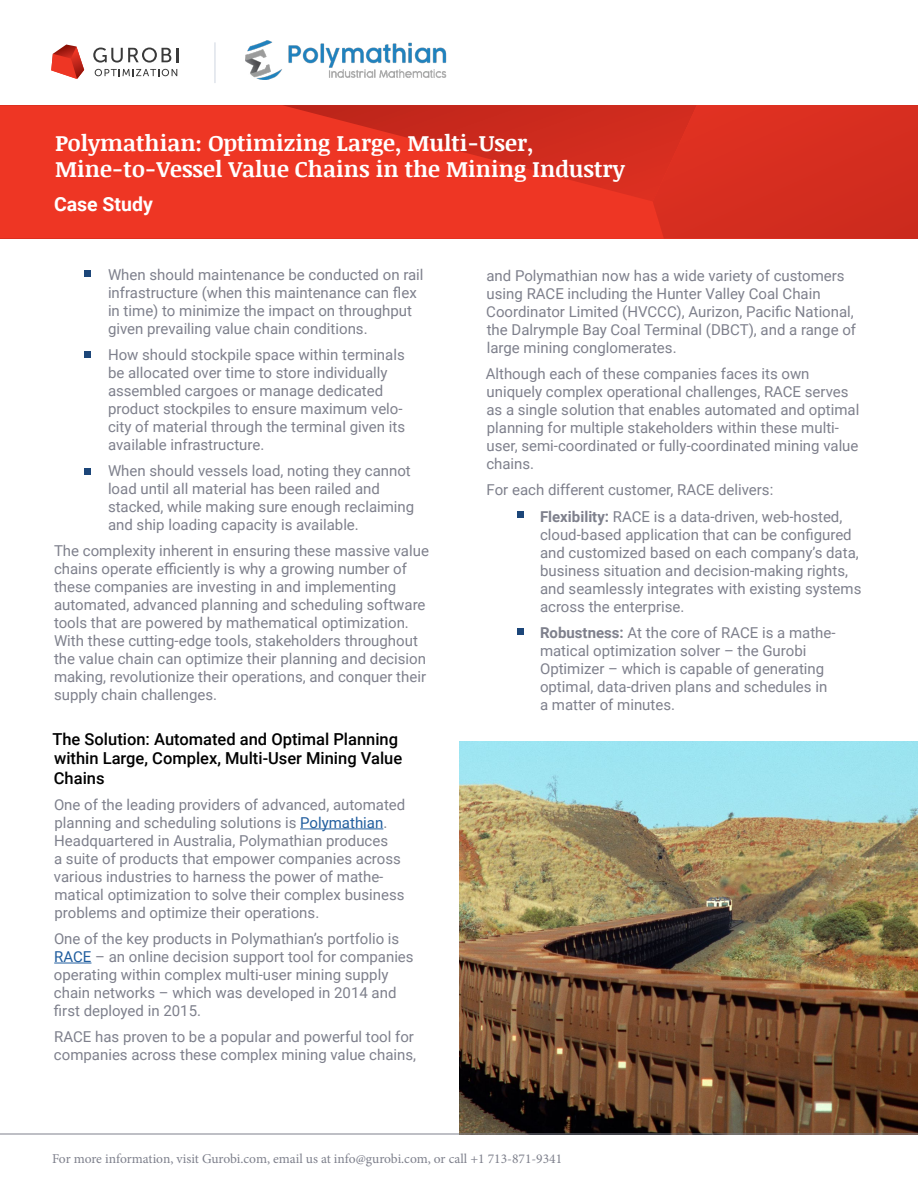
<style>
.page{position:relative;width:918px;height:1188px;background:#fff}
.page>*{position:absolute;margin:0;border:0;box-sizing:border-box;transform-origin:0 0}
.t1{font:700 22.5px/25.5px "Noticia Text";color:#fff}
.t2{font:700 19.5px "Roboto";color:#fff}
.t3{font:500 16.5px/19.5px "Roboto";color:#000}
.t4{font:15px/18px "Roboto";color:#7e808c}
.t5{font:13.5px "Minion Pro";letter-spacing:-.005em;color:#7e808c}
.s1{color:#205d9e}
.s2{font-weight:700}
</style>
<div class="page">
<img style="left:459px;top:741px;width:459px;height:393px">
<img style="left:246px;top:40px;width:201px;height:39px">
<hr style="left:0;top:1134px;width:918px;height:1px;background:#7e808c">
<hr style="left:300px;top:829px;width:83px;height:1px;background:#205d9e">
<hr style="left:54px;top:963px;width:37px;height:1px;background:#205d9e">
<div style="left:84px;top:270px;width:7px;height:7px;background:#1c4679"></div>
<div style="left:84px;top:351px;width:7px;height:7px;background:#1c4679"></div>
<div style="left:84px;top:468px;width:7px;height:7px;background:#1c4679"></div>
<div style="left:517px;top:512px;width:7px;height:6px;background:#1c4679"></div>
<div style="left:517px;top:628px;width:7px;height:7px;background:#1c4679"></div>
<svg style="left:0;top:105px;width:653px;height:134px;background:#e73322"></svg>
<svg style="left:653px;top:105px;width:265px;height:134px;background:#d62d1f"></svg>
<svg style="left:93px;top:48px;width:85px;height:15px"></svg>
<svg style="left:95px;top:69px;width:82px;height:7px"></svg>
<svg style="left:51px;top:45px;width:33px;height:34px"></svg>
<hr style="left:214px;top:42px;width:2px;height:41px;background:#597097">
<h1 class="t1" style="left:55px;top:130px;width:571px">Polymathian: Optimizing Large, Multi-User,<br>Mine-to-Vessel Value Chains in the Mining Industry</h1>
<h2 class="t2" style="left:54px;top:190px;width:100px">Case Study</h2>
<p class="t4" style="left:108px;top:265px;width:317px">When should maintenance be conducted on rail infrastructure (when this maintenance can flex in time) to minimize the impact on throughput given prevailing value chain conditions.</p>
<p class="t4" style="left:108px;top:345px;width:299px">How should stockpile space within terminals be allocated over time to store individually assembled cargoes or manage dedicated product stockpiles to ensure maximum velo&shy;city of material through the terminal given its available infrastructure.</p>
<p class="t4" style="left:108px;top:461px;width:308px">When should vessels load, noting they cannot load until all material has been railed and stacked, while making sure enough reclaiming and ship loading capacity is available.</p>
<p class="t4" style="left:54px;top:541px;width:377px">The complexity inherent in ensuring these massive value chains operate efficiently is why a growing number of these companies are investing in and implementing automated, advanced planning and scheduling software tools that are powered by mathematical optimization.<br>With these cutting-edge tools, stakeholders throughout the value chain can optimize their planning and decision making, revolutionize their operations, and conquer their supply chain challenges.</p>
<p class="t3" style="left:52px;top:728px;width:351px">The Solution: Automated and Optimal Planning within Large, Complex, Multi-User Mining Value<br>Chains</p>
<p class="t4" style="left:54px;top:795px;width:353px">One of the leading providers of advanced, automated planning and scheduling solutions is <span class="s1">Polymathian</span>.<br>Headquartered in Australia, Polymathian produces<br>a suite of products that empower companies across various industries to harness the power of mathe&shy;matical optimization to solve their complex business problems and optimize their operations.</p>
<p class="t4" style="left:54px;top:929px;width:361px">One of the key products in Polymathian’s portfolio is <span class="s1">RACE</span> – an online decision support tool for companies operating within complex multi-user mining supply chain networks – which was developed in 2014 and first deployed in 2015.</p>
<p class="t4" style="left:54px;top:1027px;width:364px">RACE has proven to be a popular and powerful tool for companies across these complex mining value chains,</p>
<p class="t4" style="left:486px;top:266px;width:371px">and Polymathian now has a wide variety of customers using RACE including the Hunter Valley Coal Chain Coordinator Limited (HVCCC), Aurizon, Pacific National, the Dalrymple Bay Coal Terminal (DBCT), and a range of large mining conglomerates.</p>
<p class="t4" style="left:486px;top:364px;width:375px">Although each of these companies faces its own uniquely complex operational challenges, RACE serves as a single solution that enables automated and optimal planning for multiple stakeholders within these multi&shy;user, semi-coordinated or fully-coordinated mining value chains.</p>
<p class="t4" style="left:540px;top:477px;width:304px;line-height:26.1px;text-indent:-53px">For each different customer, RACE delivers:<br><span class="s2">Flexibility:</span> RACE is a data-driven, web-hosted,</p>
<p class="t4" style="left:540px;top:525px;width:323px">cloud-based application that can be configured and customized based on each company’s data, business situation and decision-making rights, and seamlessly integrates with existing systems across the enterprise.</p>
<p class="t4" style="left:540px;top:623px;width:297px"><span class="s2">Robustness:</span> At the core of RACE is a mathe&shy;matical optimization solver – the Gurobi Optimizer – which is capable of generating optimal, data-driven plans and schedules in a matter of minutes.</p>
<p class="t5" style="left:52px;top:1150px;width:512px">For more information, visit Gurobi.com, email us at info@gurobi.com, or call +1 713-871-9341</p>
</div>
